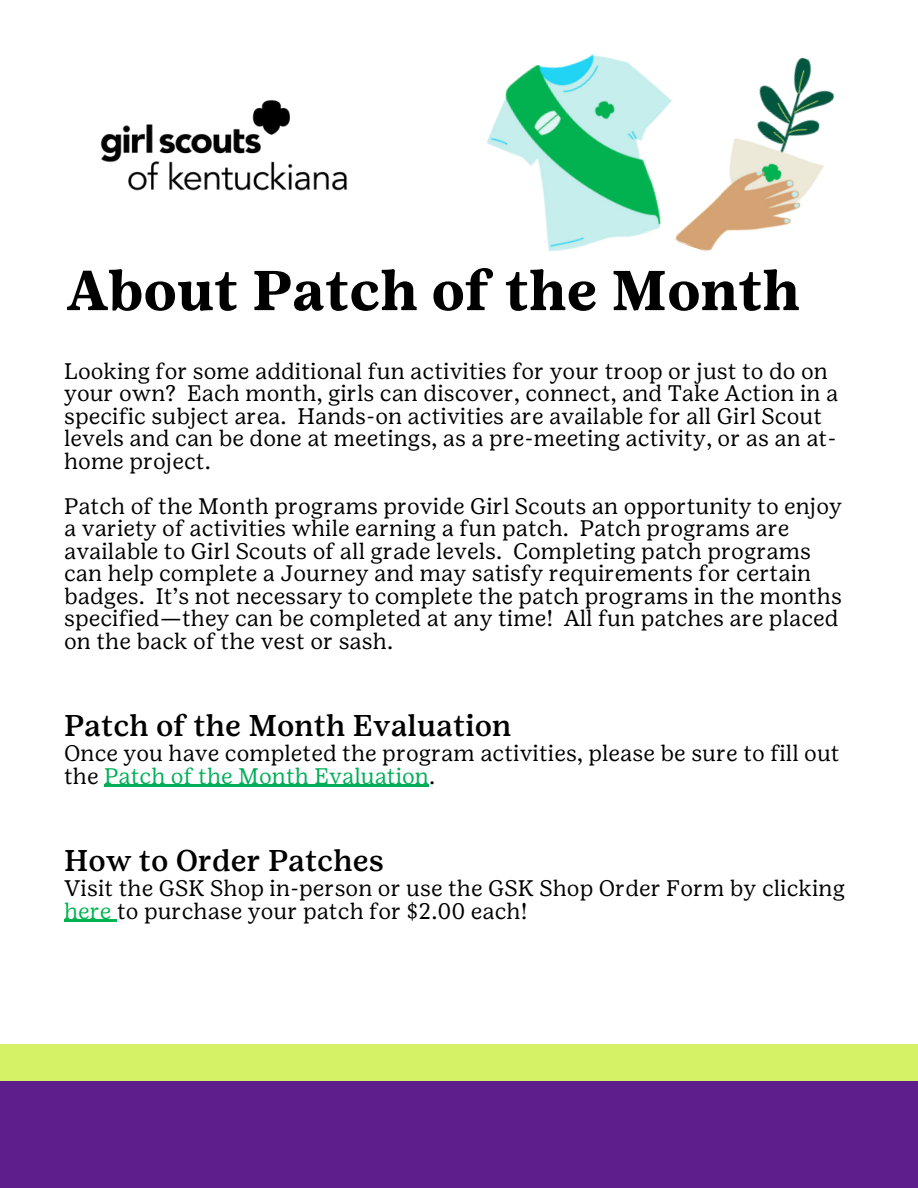
<style>
.page{position:relative;width:918px;height:1188px;background:#fff}
.page>*{position:absolute;margin:0;border:0;box-sizing:border-box;transform-origin:0 0}
.t1{font:700 55.95px "Girl Scout Text";color:#000}
.t2{font:500 30px "Girl Scout Text";color:#000}
.t3{font:22.5px/22.5px "Girl Scout Text";color:#000}
.s1{color:#00ae58}
.s2{color:#00b451}
</style>
<div class="page">
<hr style="left:104px;top:785px;width:325px;height:2px;background:#00ae58">
<hr style="left:64px;top:920px;width:53px;height:2px;background:#00b451">
<img style="left:100px;top:99px;width:248px;height:92px">
<div style="left:0;top:1044px;width:918px;height:38px;background:#d5f267"></div>
<img style="left:700px;top:57px;width:135px;height:195px">
<img style="left:487px;top:54px;width:213px;height:198px">
<div style="left:0;top:1082px;width:918px;height:106px;background:#5c1f8b"></div>
<p class="t1" style="left:67px;top:258px;width:735px">About Patch of the Month</p>
<p class="t3" style="left:64px;top:359px;width:776px">Looking for some additional fun activities for your troop or just to do on your own? Each month, girls can discover, connect, and Take Action in a specific subject area. Hands-on activities are available for all Girl Scout levels and can be done at meetings, as a pre-meeting activity, or as an at&shy;home project.</p>
<p class="t3" style="left:64px;top:494px;width:779px">Patch of the Month programs provide Girl Scouts an opportunity to enjoy a variety of activities while earning a fun patch. Patch programs are available to Girl Scouts of all grade levels. Completing patch programs can help complete a Journey and may satisfy requirements for certain badges. It’s not necessary to complete the patch programs in the months specified—they can be completed at any time! All fun patches are placed on the back of the vest or sash.</p>
<p class="t2" style="left:64px;top:708px;width:449px">Patch of the Month Evaluation</p>
<p class="t3" style="left:64px;top:742px;width:777px">Once you have completed the program activities, please be sure to fill out the <span class="s1">Patch of the Month Evaluation</span>.</p>
<p class="t2" style="left:64px;top:843px;width:321px">How to Order Patches</p>
<p class="t3" style="left:64px;top:877px;width:783px">Visit the GSK Shop in-person or use the GSK Shop Order Form by clicking <span class="s2">here</span> to purchase your patch for $2.00 each!</p>
</div>
